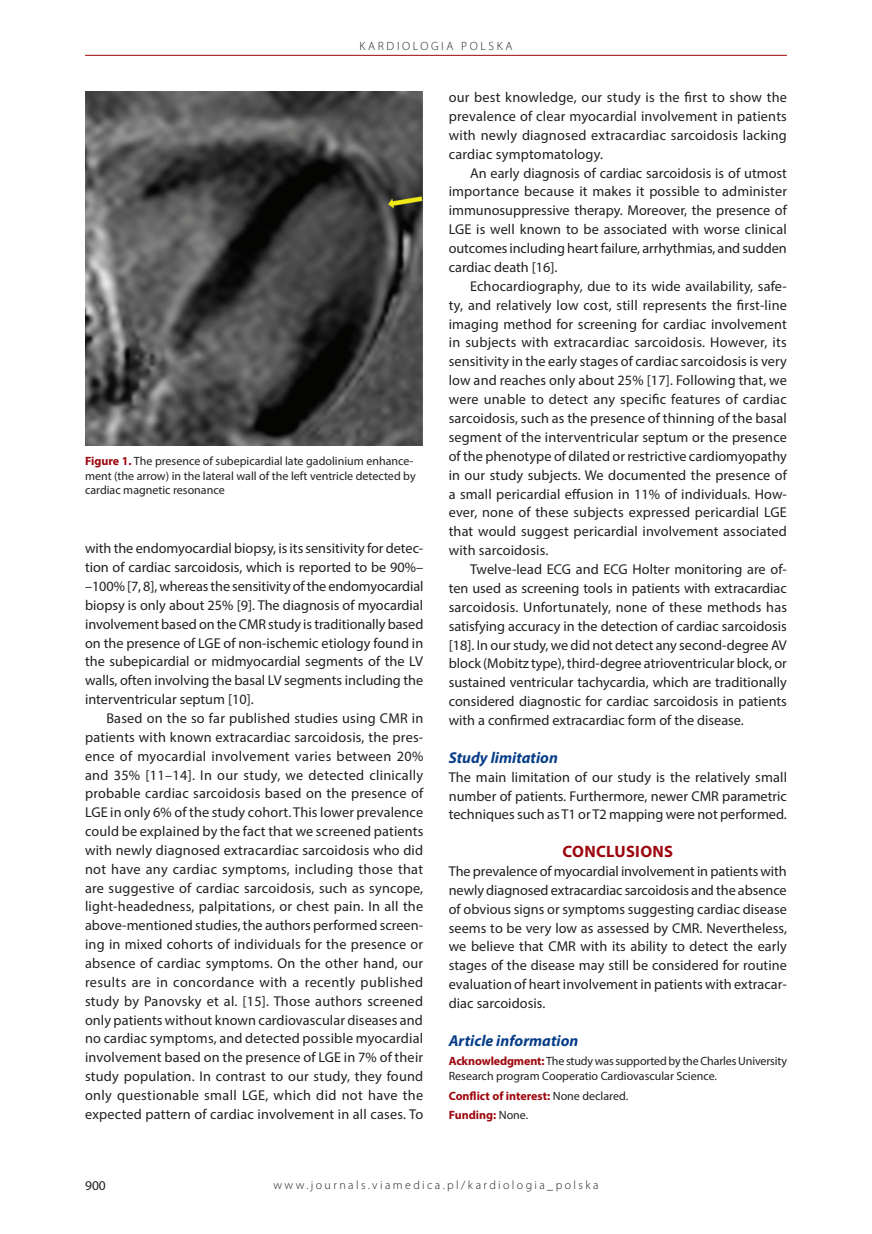
<style>
.page{position:relative;width:872px;height:1234px;background:#fff}
.page>*{position:absolute;margin:0;border:0;box-sizing:border-box;transform-origin:0 0}
.t1{font:700 16.5px "Myriad Pro";letter-spacing:.02em;color:#9d070d}
.t2{font:italic 700 15.75px "Myriad Pro";color:#083e89}
.t3{font:14.25px/18.9px "Myriad Pro";color:#231f20;text-align:justify}
.t4{font:13.5px "Myriad Pro";color:#231f20}
.t5{font:12px/14.4px "Myriad Pro";color:#231f20}
.t6{font:700 12px/19.4px "Myriad Pro";color:#9d070d}
.t7{font:300 12px "Myriad Pro";letter-spacing:.2em;color:#231f20}
.t8{font:300 12px "Myriad Pro";letter-spacing:.22em;color:#231f20}
.s1{font-weight:700;color:#9d070d}
.s2{font-weight:400;color:#231f20}
</style>
<div class="page">
<hr style="left:85px;top:55px;width:702px;height:1px;background:#9d070d">
<img style="left:85px;top:91px;width:338px;height:354px">
<p class="t8" style="left:359px;top:40px;width:154px">KARDIOLOGIA POLSKA</p>
<p class="t5" style="left:85px;top:454px;width:332px"><span class="s1">Figure 1.</span> The presence of subepicardial late gadolinium enhance&shy;ment (the arrow) in the lateral wall of the left ventricle detected by cardiac magnetic resonance</p>
<p class="t3" style="left:85px;top:538px;width:340px">with the endomyocardial biopsy, is its sensitivity for detec&shy;tion of cardiac sarcoidosis, which is reported to be 90%– –100% [7, 8], whereas the sensitivity of the endomyocardial biopsy is only about 25% [9]. The diagnosis of myocardial involvement based on the CMR study is traditionally based on the presence of LGE of non-ischemic etiology found in the subepicardial or midmyocardial segments of the LV walls, often involving the basal LV segments including the interventricular septum [10].</p>
<p class="t3" style="left:85px;top:708px;width:340px;text-indent:21px">Based on the so far published studies using CMR in patients with known extracardiac sarcoidosis, the pres&shy;ence of myocardial involvement varies between 20% and 35% [11–14]. In our study, we detected clinically probable cardiac sarcoidosis based on the presence of LGE in only 6% of the study cohort. This lower prevalence could be explained by the fact that we screened patients with newly diagnosed extracardiac sarcoidosis who did not have any cardiac symptoms, including those that are suggestive of cardiac sarcoidosis, such as syncope, light-headedness, palpitations, or chest pain. In all the above-mentioned studies, the authors performed screen&shy;ing in mixed cohorts of individuals for the presence or absence of cardiac symptoms. On the other hand, our results are in concordance with a recently published study by Panovsky et al. [15]. Those authors screened only patients without known cardiovascular diseases and no cardiac symptoms, and detected possible myocardial involvement based on the presence of LGE in 7% of their study population. In contrast to our study, they found only questionable small LGE, which did not have the expected pattern of cardiac involvement in all cases. To</p>
<p class="t3" style="left:449px;top:87px;width:340px">our best knowledge, our study is the first to show the prevalence of clear myocardial involvement in patients with newly diagnosed extracardiac sarcoidosis lacking cardiac symptomatology.</p>
<p class="t3" style="left:449px;top:163px;width:340px;text-indent:21px">An early diagnosis of cardiac sarcoidosis is of utmost importance because it makes it possible to administer immunosuppressive therapy. Moreover, the presence of LGE is well known to be associated with worse clinical outcomes including heart failure, arrhythmias, and sudden cardiac death [16].</p>
<p class="t3" style="left:449px;top:276px;width:340px;text-indent:21px">Echocardiography, due to its wide availability, safe&shy;ty, and relatively low cost, still represents the first-line imaging method for screening for cardiac involvement in subjects with extracardiac sarcoidosis. However, its sensitivity in the early stages of cardiac sarcoidosis is very low and reaches only about 25% [17]. Following that, we were unable to detect any specific features of cardiac sarcoidosis, such as the presence of thinning of the basal segment of the interventricular septum or the presence of the phenotype of dilated or restrictive cardiomyopathy in our study subjects. We documented the presence of a small pericardial effusion in 11% of individuals. How&shy;ever, none of these subjects expressed pericardial LGE that would suggest pericardial involvement associated with sarcoidosis.</p>
<p class="t3" style="left:449px;top:559px;width:340px;text-indent:21px">Twelve-lead ECG and ECG Holter monitoring are of&shy;ten used as screening tools in patients with extracardiac sarcoidosis. Unfortunately, none of these methods has satisfying accuracy in the detection of cardiac sarcoidosis [18]. In our study, we did not detect any second-degree AV block (Mobitz type), third-degree atrioventricular block, or sustained ventricular tachycardia, which are traditionally considered diagnostic for cardiac sarcoidosis in patients with a confirmed extracardiac form of the disease.</p>
<p class="t2" style="left:449px;top:747px;width:111px">Study limitation</p>
<p class="t3" style="left:449px;top:767px;width:340px">The main limitation of our study is the relatively small number of patients. Furthermore, newer CMR parametric techniques such as T1 or T2 mapping were not performed.</p>
<p class="t1" style="left:562px;top:840px;width:112px">CONCLUSIONS</p>
<p class="t3" style="left:449px;top:861px;width:340px">The prevalence of myocardial involvement in patients with newly diagnosed extracardiac sarcoidosis and the absence of obvious signs or symptoms suggesting cardiac disease seems to be very low as assessed by CMR. Nevertheless, we believe that CMR with its ability to detect the early stages of the disease may still be considered for routine evaluation of heart involvement in patients with extracar&shy;diac sarcoidosis.</p>
<p class="t2" style="left:449px;top:1029px;width:131px">Article information</p>
<p class="t5" style="left:449px;top:1053px;width:340px;line-height:15.1px"><span class="s1">Acknowledgment:</span> The study was supported by the Charles University<br>Research program Cooperatio Cardiovascular Science.</p>
<p class="t6" style="left:449px;top:1085px;width:181px">Conflict of interest: <span class="s2">None declared.<br></span>Funding: <span class="s2">None.</span></p>
<p class="t4" style="left:85px;top:1176px;width:22px">900</p>
<p class="t7" style="left:273px;top:1177px;width:327px">www.journals.viamedica.pl/kardiologia_polska</p>
</div>
